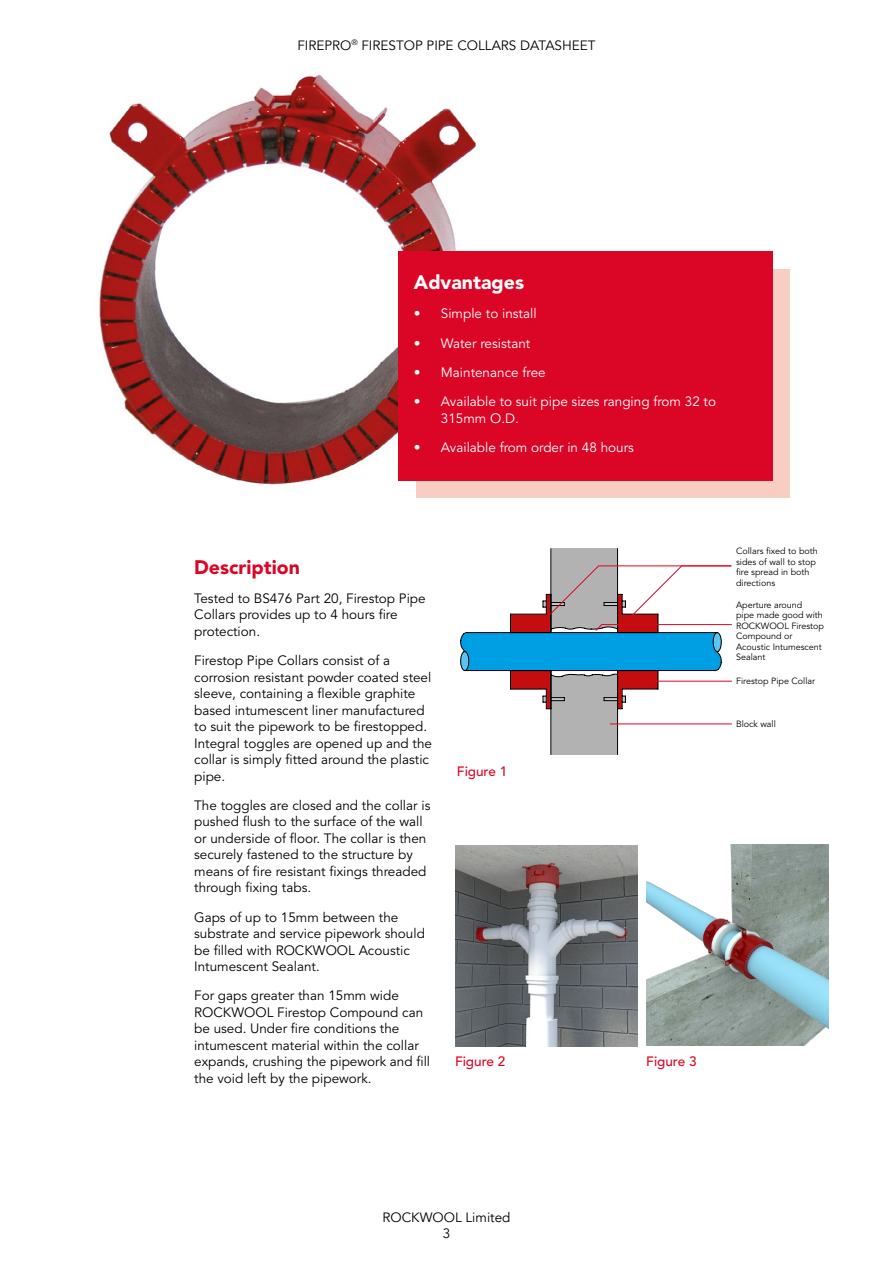
<style>
.page{position:relative;width:893px;height:1263px;background:#fff}
.page>*{position:absolute;margin:0;border:0;box-sizing:border-box;transform-origin:0 0}
.t1{font:900 19.5px "Avenir LT Std";color:#db0626}
.t2{font:900 19.5px "Avenir LT Std";color:#fff}
.t3{font:13.5px/16.5px "Avenir LT Std";color:#000}
.t4{font:13.5px/16.5px "Avenir LT Std";color:#fff}
.t5{font:13.5px/16.2px "Avenir";color:#000;text-align:center}
.t6{font:500 13.5px "Avenir LT Std";color:#db0626}
.t7{font:9px/10.5px "Avenir LT Std";color:#000}
</style>
<div class="page">
<img style="left:99px;top:74px;width:377px;height:411px">
<div style="left:416px;top:269px;width:373px;height:228px;background:#f8cec2"></div>
<div style="left:398px;top:251px;width:374px;height:229px;background:#db0626"></div>
<svg style="left:460px;top:548px;width:262px;height:207px"></svg>
<hr style="left:610px;top:723px;width:122px;height:1px;background:#db0626">
<svg style="left:510px;top:565px;width:222px;height:144px"></svg>
<img style="left:455px;top:845px;width:182px;height:201px">
<img style="left:646px;top:844px;width:182px;height:201px">
<p class="t5" style="left:297px;top:37px;width:300px">FIREPRO<sup>®</sup> FIRESTOP PIPE COLLARS DATASHEET</p>
<h1 class="t2" style="left:414px;top:270px;width:112px">Advantages</h1>
<p class="t4" style="left:414px;top:306px;width:124px">• Simple to install</p>
<p class="t4" style="left:414px;top:335px;width:118px">• Water resistant</p>
<p class="t4" style="left:414px;top:364px;width:133px">• Maintenance free</p>
<p class="t4" style="left:441px;top:393px;width:277px;text-indent:-27px">• Available to suit pipe sizes ranging from 32 to<br>315mm O.D.</p>
<p class="t4" style="left:414px;top:439px;width:222px">• Available from order in 48 hours</p>
<h1 class="t1" style="left:194px;top:555px;width:107px">Description</h1>
<p class="t3" style="left:194px;top:590px;width:233px">Tested to BS476 Part 20, Firestop Pipe<br>Collars provides up to 4 hours fire protection.</p>
<p class="t3" style="left:194px;top:653px;width:239px">Firestop Pipe Collars consist of a corrosion resistant powder coated steel sleeve, containing a flexible graphite based intumescent liner manufactured to suit the pipework to be firestopped.<br>Integral toggles are opened up and the collar is simply fitted around the plastic pipe.</p>
<p class="t3" style="left:194px;top:797px;width:238px">The toggles are closed and the collar is pushed flush to the surface of the wall or underside of floor. The collar is then securely fastened to the structure by means of fire resistant fixings threaded through fixing tabs.</p>
<p class="t3" style="left:194px;top:909px;width:232px">Gaps of up to 15mm between the substrate and service pipework should be filled with ROCKWOOL Acoustic<br>Intumescent Sealant.</p>
<p class="t3" style="left:194px;top:988px;width:238px">For gaps greater than 15mm wide ROCKWOOL Firestop Compound can be used. Under fire conditions the intumescent material within the collar expands, crushing the pipework and fill the void left by the pipework.</p>
<p class="t6" style="left:457px;top:764px;width:52px">Figure 1</p>
<p class="t6" style="left:455px;top:1054px;width:52px">Figure 2</p>
<p class="t6" style="left:646px;top:1054px;width:52px">Figure 3</p>
<p class="t7" style="left:736px;top:546px;width:83px">Collars fixed to both sides of wall to stop fire spread in both directions</p>
<p class="t7" style="left:736px;top:599px;width:90px">Aperture around<br>pipe made good with<br>ROCKWOOL Firestop<br>Compound or<br>Acoustic Intumescent<br>Sealant</p>
<p class="t7" style="left:736px;top:676px;width:81px">Firestop Pipe Collar</p>
<p class="t7" style="left:736px;top:719px;width:41px">Block wall</p>
<p class="t5" style="left:382px;top:1209px;width:130px">ROCKWOOL Limited<br>3</p>
</div>
